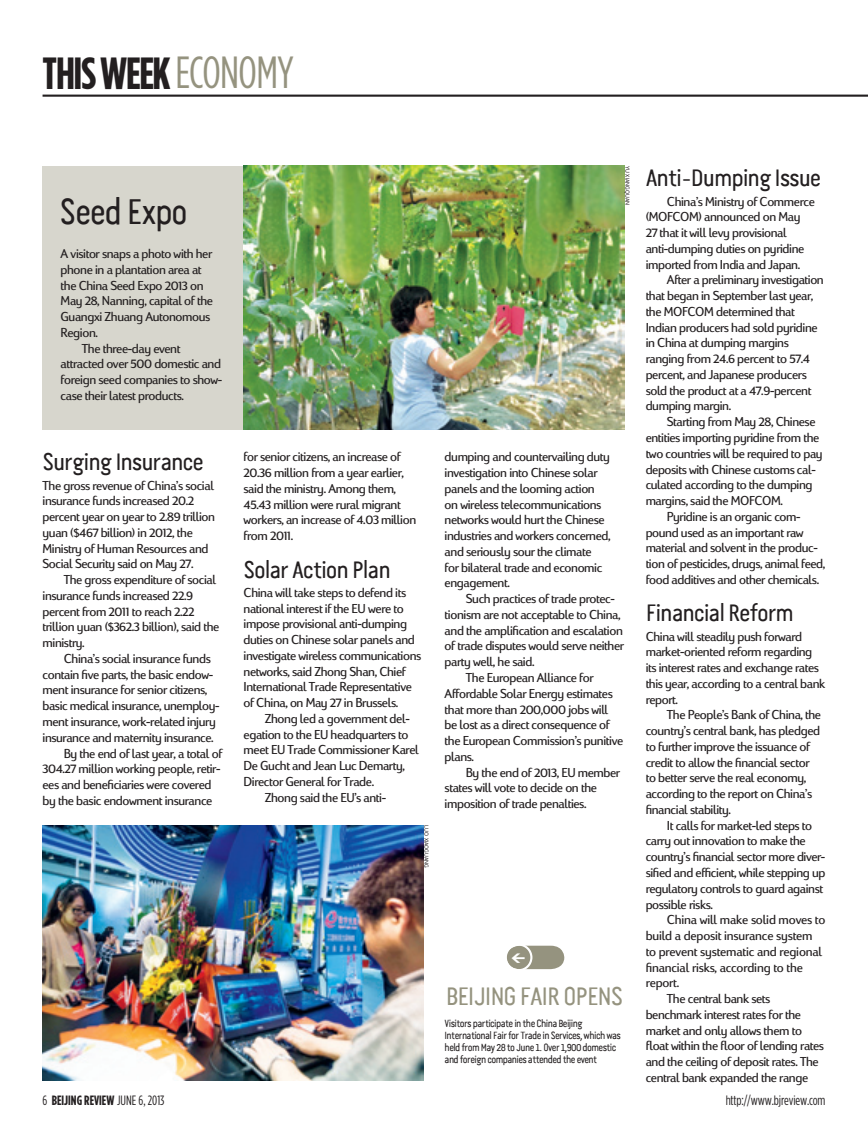
<style>
.page{position:relative;width:868px;height:1136px;background:#fff}
.page>*{position:absolute;margin:0;border:0;box-sizing:border-box;transform-origin:0 0}
.t1{font:700 condensed 45px "Gotham HTF";letter-spacing:-.03em;color:#231f20}
.t2{font:36px "Van Condensed LF";letter-spacing:-.04em;color:#231f20;scale:.95 1}
.t3{font:25.5px "Van Condensed LF";letter-spacing:-.05em;color:#95937f}
.t4{font:24px "Van Condensed LF";letter-spacing:-.05em;color:#231f20}
.t5{font:13.5px/15.8px "Fargo Rg Da Ma";letter-spacing:-.025em;color:#231f20;scale:1.05 1}
.t6{font:700 condensed 13.5px "Gotham HTF";color:#231f20}
.t7{font:condensed 13.5px "Gotham HTF";letter-spacing:-.01em;color:#231f20}
.t8{font:10.5px/12px "Van Condensed LF";letter-spacing:-.06em;color:#231f20;scale:.95 1}
.t9{font:6px "Inter Face Da Ma";color:#231f20}
.s1{font-weight:400;color:#95937f}
.s2{font-weight:400}
</style>
<div class="page">
<div style="left:43px;top:166px;width:380px;height:263px;background:#d7d6cd"></div>
<hr style="left:43px;top:95px;width:824px;height:2px;background:#231f20">
<div style="left:504px;top:943px;width:28px;height:28px;border:2px solid #fff;border-radius:50%"></div>
<img style="left:43px;top:825px;width:380px;height:255px">
<img style="left:243px;top:166px;width:381px;height:263px">
<svg style="left:506px;top:945px;width:58px;height:24px"></svg>
<h1 class="t1" style="left:43px;top:48px;width:253px">THIS WEEK<span class="s1">ECONOMY</span></h1>
<h2 class="t2" style="left:60px;top:190px;width:136px">Seed Expo</h2>
<p class="t5" style="left:61px;top:246px;width:146px">A visitor snaps a photo with her</p>
<p class="t5" style="left:61px;top:262px;width:136px">phone in a plantation area at</p>
<p class="t5" style="left:61px;top:278px;width:138px">the China Seed Expo 2013 on</p>
<p class="t5" style="left:61px;top:293px;width:146px">May 28, Nanning, capital of the</p>
<p class="t5" style="left:61px;top:309px;width:144px">Guangxi Zhuang Autonomous</p>
<p class="t5" style="left:61px;top:325px;width:37px">Region.</p>
<p class="t5" style="left:82px;top:341px;width:95px">The three-day event</p>
<p class="t5" style="left:61px;top:356px;width:154px">attracted over 500 domestic and</p>
<p class="t5" style="left:61px;top:372px;width:155px">foreign seed companies to show-</p>
<p class="t5" style="left:61px;top:388px;width:119px">case their latest products.</p>
<h3 class="t4" style="left:43px;top:447px;width:163px">Surging Insurance</h3>
<p class="t5" style="left:43px;top:477px;width:166px">The gross revenue of China’s social insurance funds increased 20.2 percent year on year to 2.89 trillion yuan ($467 billion) in 2012, the Ministry of Human Resources and Social Security said on May 27.</p>
<p class="t5" style="left:43px;top:572px;width:170px;text-indent:21px">The gross expenditure of social insurance funds increased 22.9 percent from 2011 to reach 2.22 trillion yuan ($362.3 billion), said the ministry.</p>
<p class="t5" style="left:64px;top:651px;width:141px">China’s social insurance funds</p>
<p class="t5" style="left:43px;top:666px;width:164px">contain five parts, the basic endow-</p>
<p class="t5" style="left:43px;top:682px;width:158px">ment insurance for senior citizens,</p>
<p class="t5" style="left:43px;top:698px;width:170px">basic medical insurance, unemploy-</p>
<p class="t5" style="left:43px;top:714px;width:166px">ment insurance, work-related injury</p>
<p class="t5" style="left:43px;top:729px;width:164px">insurance and maternity insurance.</p>
<p class="t5" style="left:64px;top:745px;width:152px">By the end of last year, a total of</p>
<p class="t5" style="left:43px;top:761px;width:171px">304.27 million working people, retir-</p>
<p class="t5" style="left:43px;top:777px;width:162px">ees and beneficiaries were covered</p>
<p class="t5" style="left:43px;top:792px;width:163px">by the basic endowment insurance</p>
<p class="t9" style="left:630px;top:166px;width:41px;rotate:90deg">YU XIANGQUAN</p>
<p class="t5" style="left:243px;top:449px;width:166px">for senior citizens, an increase of<br>20.36 million from a year earlier, said the ministry. Among them,<br>45.43 million were rural migrant workers, an increase of 4.03 million from 2011.</p>
<h3 class="t4" style="left:243px;top:554px;width:149px">Solar Action Plan</h3>
<p class="t5" style="left:243px;top:585px;width:171px">China will take steps to defend its national interest if the EU were to impose provisional anti-dumping duties on Chinese solar panels and investigate wireless communications networks, said Zhong Shan, Chief International Trade Representative of China, on May 27 in Brussels.</p>
<p class="t5" style="left:265px;top:711px;width:139px">Zhong led a government del-</p>
<p class="t5" style="left:243px;top:726px;width:158px">egation to the EU headquarters to</p>
<p class="t5" style="left:243px;top:742px;width:168px">meet EU Trade Commissioner Karel</p>
<p class="t5" style="left:243px;top:758px;width:155px">De Gucht and Jean Luc Demarty,</p>
<p class="t5" style="left:243px;top:774px;width:126px">Director General for Trade.</p>
<p class="t5" style="left:265px;top:789px;width:117px">Zhong said the EU’s anti-</p>
<p class="t9" style="left:429px;top:825px;width:44px;rotate:90deg">LUO XIAOGUANG</p>
<p class="t5" style="left:444px;top:449px;width:159px">dumping and countervailing duty investigation into Chinese solar panels and the looming action on wireless telecommunications networks would hurt the Chinese industries and workers concerned, and seriously sour the climate<br>for bilateral trade and economic engagement.</p>
<p class="t5" style="left:466px;top:591px;width:143px">Such practices of trade protec-</p>
<p class="t5" style="left:444px;top:607px;width:169px">tionism are not acceptable to China,</p>
<p class="t5" style="left:444px;top:622px;width:171px">and the amplification and escalation</p>
<p class="t5" style="left:444px;top:638px;width:172px">of trade disputes would serve neither</p>
<p class="t5" style="left:444px;top:654px;width:87px">party well, he said.</p>
<p class="t5" style="left:466px;top:670px;width:123px">The European Alliance for</p>
<p class="t5" style="left:444px;top:685px;width:162px">Affordable Solar Energy estimates</p>
<p class="t5" style="left:444px;top:701px;width:157px">that more than 200,000 jobs will</p>
<p class="t5" style="left:444px;top:717px;width:159px">be lost as a direct consequence of</p>
<p class="t5" style="left:444px;top:733px;width:171px">the European Commission’s punitive</p>
<p class="t5" style="left:444px;top:748px;width:29px">plans.</p>
<p class="t5" style="left:466px;top:764px;width:148px">By the end of 2013, EU member</p>
<p class="t5" style="left:444px;top:780px;width:146px">states will vote to decide on the</p>
<p class="t5" style="left:444px;top:796px;width:137px">imposition of trade penalties.</p>
<h3 class="t3" style="left:445px;top:980px;width:179px">BEIJING FAIR OPENS</h3>
<p class="t8" style="left:444px;top:1016px;width:187px">Visitors participate in the China Beijing International Fair for Trade in Services, which was held from May 28 to June 1. Over 1,900 domestic and foreign companies attended the event</p>
<h3 class="t4" style="left:645px;top:163px;width:177px">Anti-Dumping Issue</h3>
<p class="t5" style="left:645px;top:194px;width:163px;text-indent:21px">China’s Ministry of Commerce (MOFCOM) announced on May<br>27 that it will levy provisional anti-dumping duties on pyridine imported from India and Japan.</p>
<p class="t5" style="left:645px;top:272px;width:171px;text-indent:21px">After a preliminary investigation that began in September last year, the MOFCOM determined that<br>Indian producers had sold pyridine in China at dumping margins ranging from 24.6 percent to 57.4 percent, and Japanese producers sold the product at a 47.9-percent dumping margin.</p>
<p class="t5" style="left:666px;top:414px;width:143px">Starting from May 28, Chinese</p>
<p class="t5" style="left:645px;top:430px;width:167px">entities importing pyridine from the</p>
<p class="t5" style="left:645px;top:446px;width:170px">two countries will be required to pay</p>
<p class="t5" style="left:645px;top:461px;width:163px">deposits with Chinese customs cal-</p>
<p class="t5" style="left:645px;top:477px;width:160px">culated according to the dumping</p>
<p class="t5" style="left:645px;top:493px;width:132px">margins, said the MOFCOM.</p>
<p class="t5" style="left:666px;top:509px;width:129px">Pyridine is an organic com-</p>
<p class="t5" style="left:645px;top:524px;width:152px">pound used as an important raw</p>
<p class="t5" style="left:645px;top:540px;width:165px">material and solvent in the produc-</p>
<p class="t5" style="left:645px;top:556px;width:172px">tion of pesticides, drugs, animal feed,</p>
<p class="t5" style="left:645px;top:572px;width:167px">food additives and other chemicals.</p>
<h3 class="t4" style="left:645px;top:598px;width:150px">Financial Reform</h3>
<p class="t5" style="left:645px;top:628px;width:172px">China will steadily push forward market-oriented reform regarding its interest rates and exchange rates this year, according to a central bank report.</p>
<p class="t5" style="left:645px;top:707px;width:168px;text-indent:21px">The People’s Bank of China, the country’s central bank, has pledged to further improve the issuance of credit to allow the financial sector to better serve the real economy, according to the report on China’s financial stability.</p>
<p class="t5" style="left:645px;top:817px;width:173px;text-indent:21px">It calls for market-led steps to carry out innovation to make the country’s financial sector more diver&shy;sified and efficient, while stepping up regulatory controls to guard against possible risks.</p>
<p class="t5" style="left:666px;top:912px;width:152px">China will make solid moves to</p>
<p class="t5" style="left:645px;top:928px;width:160px">build a deposit insurance system</p>
<p class="t5" style="left:645px;top:943px;width:170px">to prevent systematic and regional</p>
<p class="t5" style="left:645px;top:959px;width:151px">financial risks, according to the</p>
<p class="t5" style="left:645px;top:975px;width:33px">report.</p>
<p class="t5" style="left:666px;top:991px;width:100px">The central bank sets</p>
<p class="t5" style="left:645px;top:1006px;width:149px">benchmark interest rates for the</p>
<p class="t5" style="left:645px;top:1022px;width:150px">market and only allows them to</p>
<p class="t5" style="left:645px;top:1038px;width:171px">float within the floor of lending rates</p>
<p class="t5" style="left:645px;top:1054px;width:166px">and the ceiling of deposit rates. The</p>
<p class="t5" style="left:645px;top:1069px;width:156px">central bank expanded the range</p>
<p class="t6" style="left:43px;top:1092px;width:123px"><span class="s2">6</span> BEIJING REVIEW <span class="s2">june 6, 2013</span></p>
<p class="t7" style="left:725px;top:1092px;width:101px">http://www.bjreview.com</p>
</div>
